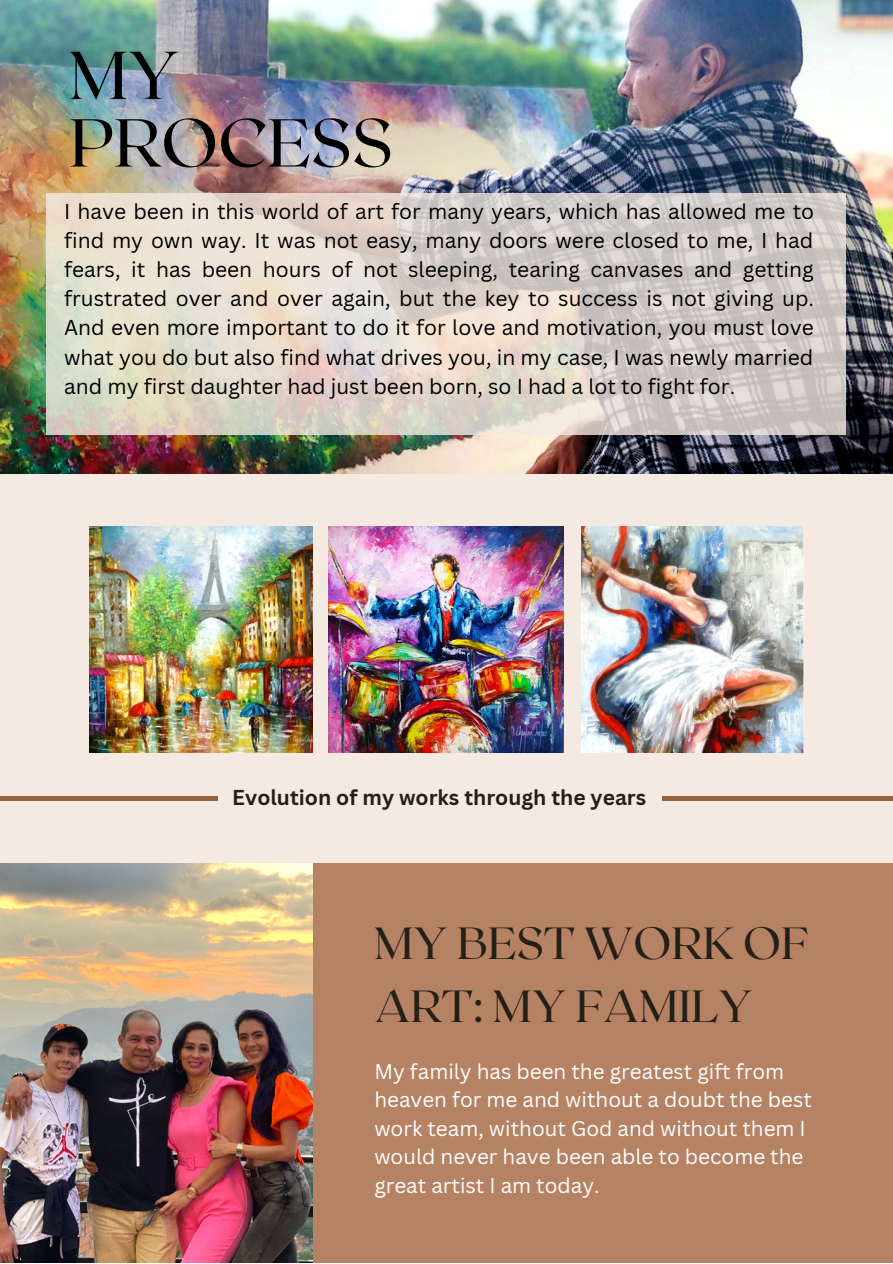
<style>
.page{position:relative;width:893px;height:1264px;background:#fff}
.page>*{position:absolute;margin:0;border:0;box-sizing:border-box;transform-origin:0 0}
.t1{font:67.5px/67.5px "Roxborough CF";color:#000}
.t2{font:45px/63px "Roxborough CF";color:#232018}
.t3{font:21px/29.2px "Canva Sans";color:#000;text-align:justify}
.t4{font:700 21px "Canva Sans";color:#232018}
.t5{font:20.7px/28.5px "Canva Sans";color:#fff}
</style>
<div class="page">
<div style="left:0;top:0;width:892px;height:1262px;background:#f4eae2"></div>
<img style="left:0;top:0;width:892px;height:473px">
<img style="left:329px;top:527px;width:235px;height:225px">
<img style="left:89px;top:527px;width:223px;height:225px">
<img style="left:581px;top:527px;width:222px;height:225px">
<div style="left:312px;top:863px;width:580px;height:399px;background:#b68264"></div>
<img style="left:0;top:863px;width:312px;height:399px">
<hr style="left:0;top:796px;width:217px;height:4px;background:#956244">
<hr style="left:662px;top:796px;width:230px;height:4px;background:#956244">
<svg style="left:47px;top:194px;width:798px;height:240px"></svg>
<h1 class="t1" style="left:69px;top:38px;width:325px">MY<br>PROCESS</h1>
<p class="t3" style="left:64px;top:196px;width:751px">I have been in this world of art for many years, which has allowed me to find my own way. It was not easy, many doors were closed to me, I had fears, it has been hours of not sleeping, tearing canvases and getting frustrated over and over again, but the key to success is not giving up.<br>And even more important to do it for love and motivation, you must love what you do but also find what drives you, in my case, I was newly married and my first daughter had just been born, so I had a lot to fight for.</p>
<p class="t4" style="left:232px;top:782px;width:415px">Evolution of my works through the years</p>
<h2 class="t2" style="left:374px;top:909px;width:436px">MY BEST WORK OF<br>ART: MY FAMILY</h2>
<p class="t5" style="left:374px;top:1056px;width:439px">My family has been the greatest gift from heaven for me and without a doubt the best work team, without God and without them I would never have been able to become the great artist I am today.</p>
</div>
